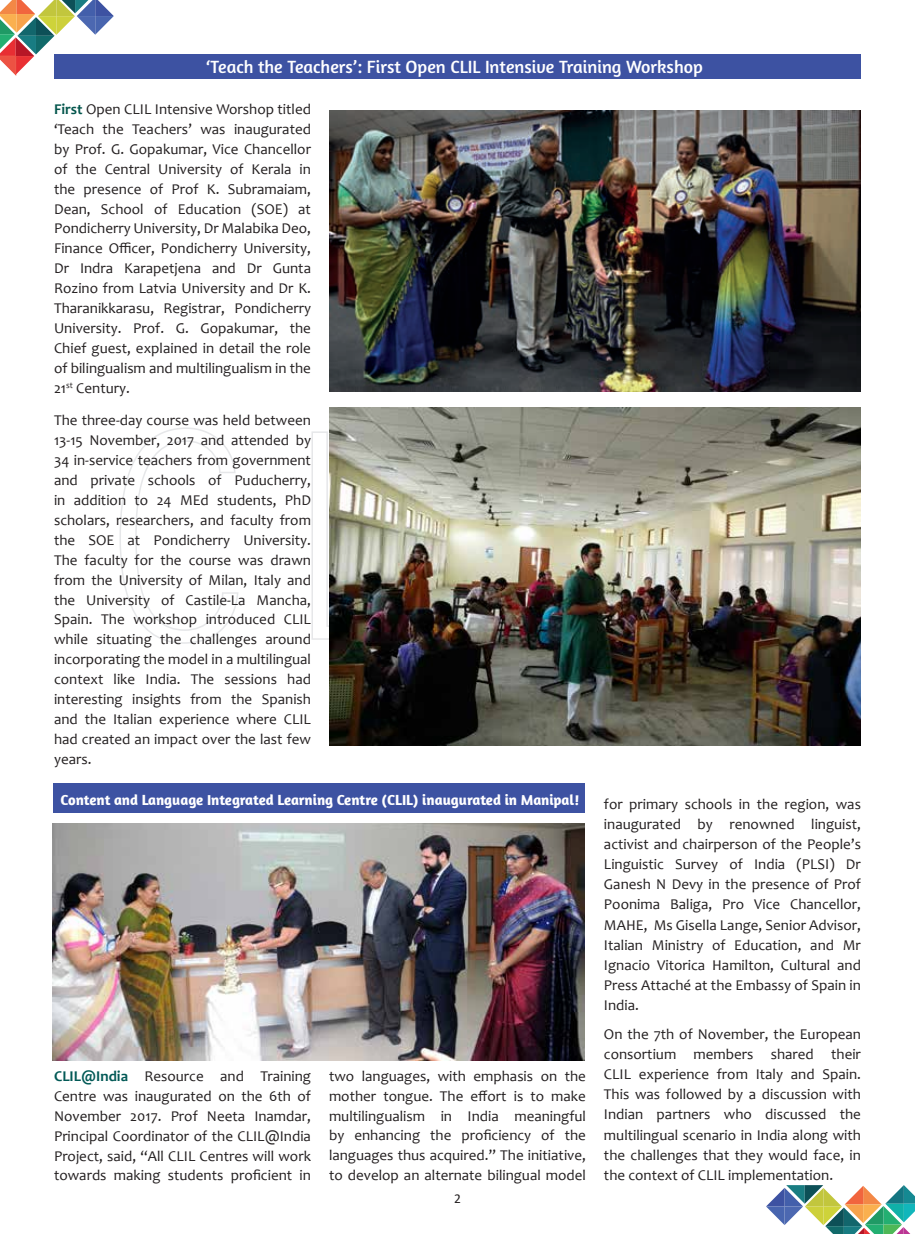
<style>
.page{position:relative;width:915px;height:1234px;background:#fff}
.page>*{position:absolute;margin:0;border:0;box-sizing:border-box;transform-origin:0 0}
.t1{font:18px "Amaranth";color:#fff}
.t2{font:15px/20px "Candara";color:#231f20;text-align:justify}
.t3{font:700 14.7px "Amaranth";color:#fff}
.t4{font:13.5px "Calibri";color:#231f20}
.s1{font-weight:700;color:#03554c}
.s2{font-weight:700;color:#025956}
</style>
<div class="page">
<svg style="left:119px;top:427px;width:119px;height:217px"></svg>
<svg style="left:311px;top:431px;width:18px;height:209px"></svg>
<div style="left:54px;top:54px;width:806px;height:25px;background:#3d52a2"></div>
<img style="left:329px;top:110px;width:531px;height:281px">
<img style="left:329px;top:407px;width:531px;height:338px">
<div style="left:53px;top:782px;width:531px;height:30px;background:#3d52a2"></div>
<svg style="left:0;top:0;width:114px;height:76px"></svg>
<svg style="left:766px;top:1185px;width:148px;height:48px"></svg>
<img style="left:53px;top:823px;width:531px;height:236px">
<p class="t1" style="left:206px;top:57px;width:498px">‘Teach the Teachers’: First Open CLIL Intensive Training Workshop</p>
<p class="t2" style="left:54px;top:99px;width:258px"><span class="s1">First</span> Open CLIL Intensive Worshop titled ‘Teach the Teachers’ was inaugurated by Prof. G. Gopakumar, Vice Chancellor of the Central University of Kerala in the presence of Prof K. Subramaiam, Dean, School of Education (SOE) at Pondicherry University, Dr Malabika Deo, Finance Officer, Pondicherry University, Dr Indra Karapetjena and Dr Gunta Rozino from Latvia University and Dr K.<br>Tharanikkarasu, Registrar, Pondicherry University. Prof. G. Gopakumar, the Chief guest, explained in detail the role of bilingualism and multilingualism in the 21<sup>st</sup> Century.</p>
<p class="t2" style="left:54px;top:410px;width:258px">The three-day course was held between 13-15 November, 2017 and attended by 34 in-service teachers from government and private schools of Puducherry, in addition to 24 MEd students, PhD scholars, researchers, and faculty from the SOE at Pondicherry University.<br>The faculty for the course was drawn from the University of Milan, Italy and the University of Castile-La Mancha, Spain. The workshop introduced CLIL while situating the challenges around incorporating the model in a multilingual context like India. The sessions had interesting insights from the Spanish and the Italian experience where CLIL had created an impact over the last few years.</p>
<p class="t3" style="left:61px;top:790px;width:520px">Content and Language Integrated Learning Centre (CLIL) inaugurated in Manipal!</p>
<p class="t2" style="left:54px;top:1065px;width:258px"><span class="s2">CLIL@India</span> Resource and Training Centre was inaugurated on the 6th of November 2017. Prof Neeta Inamdar, Principal Coordinator of the CLIL@India Project, said, “All CLIL Centres will work towards making students proficient in</p>
<p class="t2" style="left:329px;top:1065px;width:258px">two languages, with emphasis on the mother tongue. The effort is to make multilingualism in India meaningful by enhancing the proficiency of the languages thus acquired.” The initiative, to develop an alternate bilingual model</p>
<p class="t4" style="left:454px;top:1188px;width:8px">2</p>
<p class="t2" style="left:603px;top:793px;width:258px">for primary schools in the region, was inaugurated by renowned linguist, activist and chairperson of the People’s Linguistic Survey of India (PLSI) Dr Ganesh N Devy in the presence of Prof Poonima Baliga, Pro Vice Chancellor, MAHE, Ms Gisella Lange, Senior Advisor, Italian Ministry of Education, and Mr Ignacio Vitorica Hamilton, Cultural and Press Attaché at the Embassy of Spain in India.</p>
<p class="t2" style="left:603px;top:1023px;width:258px">On the 7th of November, the European consortium members shared their CLIL experience from Italy and Spain.<br>This was followed by a discussion with Indian partners who discussed the multilingual scenario in India along with the challenges that they would face, in the context of CLIL implementation.</p>
</div>
